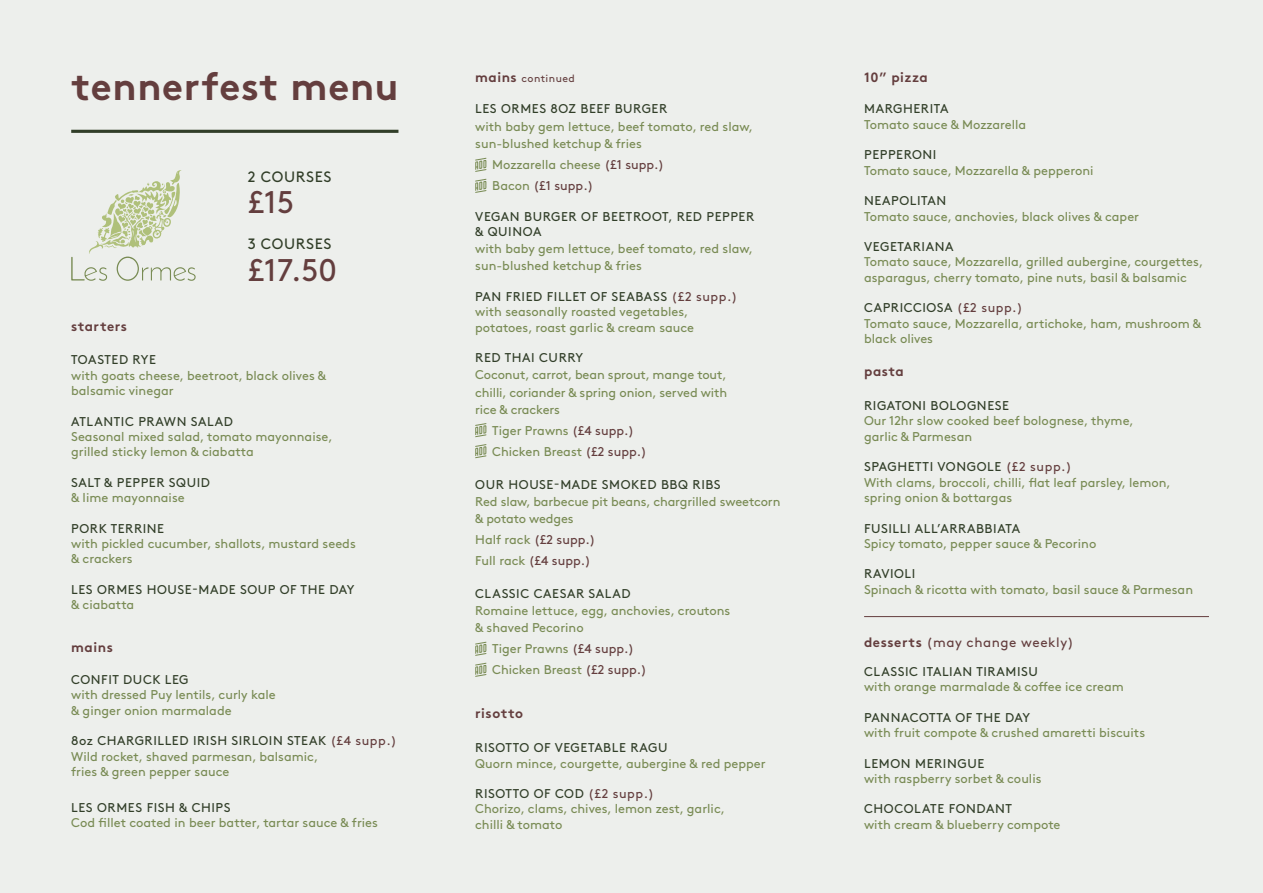
<style>
.page{position:relative;width:1263px;height:893px;background:#edefec}
.page>*{position:absolute;margin:0;border:0;box-sizing:border-box;transform-origin:0 0}
.t1{font:700 39px "Brown";letter-spacing:.02em;color:#643e3e}
.t2{font:31.35px/67.5px "Brown";color:#643e3e}
.t3{font:15px "Brown";letter-spacing:.045em;color:#313e28}
.t4{font:700 13.5px "Brown";letter-spacing:.04em;color:#643e3e}
.t5{font:13.5px "Brown";letter-spacing:.04em;color:#643e3e}
.t6{font:12.75px/15.3px "Brown";color:#798b54}
.t7{font:12.75px/15.3px "Brown";letter-spacing:.045em;color:#313e28}
.t8{font:12.75px/21px "Brown";color:#643e3e}
.t9{font:10.5px "Brown";letter-spacing:.04em;color:#643e3e}
.s1{color:#313e28}
.s2{color:#643e3e}
.s3{font-weight:700;font-size:13.5px}
.s4{color:#798b54}
.s5{font-weight:700}
</style>
<div class="page">
<hr style="left:71px;top:130px;width:327px;height:3px;background:#313e28">
<svg style="left:475px;top:158px;width:11px;height:14px"></svg>
<svg style="left:475px;top:423px;width:11px;height:14px"></svg>
<svg style="left:475px;top:642px;width:11px;height:14px"></svg>
<svg style="left:475px;top:179px;width:11px;height:14px"></svg>
<svg style="left:475px;top:444px;width:11px;height:14px"></svg>
<svg style="left:475px;top:663px;width:11px;height:14px"></svg>
<hr style="left:864px;top:616px;width:345px;height:1px;background:#643e3e">
<svg style="left:71px;top:170px;width:125px;height:111px"></svg>
<h1 class="t1" style="left:71px;top:55px;width:329px">tennerfest menu</h1>
<p class="t4" style="left:71px;top:315px;width:57px">starters</p>
<p class="t3" style="left:248px;top:165px;width:85px">2 COURSES</p>
<h2 class="t2" style="left:248px;top:166px;width:91px">£15 £17.50</h2>
<p class="t3" style="left:248px;top:232px;width:85px">3 COURSES</p>
<p class="t7" style="left:71px;top:351px;width:86px">TOASTED RYE</p>
<p class="t6" style="left:71px;top:366px;width:257px">with goats cheese, beetroot, black olives &amp; balsamic vinegar</p>
<p class="t7" style="left:71px;top:412px;width:163px">ATLANTIC PRAWN SALAD</p>
<p class="t6" style="left:71px;top:428px;width:263px">Seasonal mixed salad, tomato mayonnaise, grilled sticky lemon &amp; ciabatta</p>
<p class="t7" style="left:71px;top:474px;width:140px">SALT &amp; PEPPER SQUID</p>
<p class="t6" style="left:71px;top:489px;width:115px">&amp; lime mayonnaise</p>
<p class="t7" style="left:71px;top:519px;width:94px">PORK TERRINE</p>
<p class="t6" style="left:71px;top:535px;width:286px">with pickled cucumber, shallots, mustard seeds &amp; crackers</p>
<p class="t7" style="left:71px;top:581px;width:285px">LES ORMES HOUSE-MADE SOUP OF THE DAY</p>
<p class="t6" style="left:71px;top:596px;width:65px">&amp; ciabatta</p>
<p class="t4" style="left:71px;top:637px;width:43px">mains</p>
<p class="t7" style="left:71px;top:671px;width:119px">CONFIT DUCK LEG</p>
<p class="t6" style="left:71px;top:686px;width:206px">with dressed Puy lentils, curly kale &amp; ginger onion marmalade</p>
<p class="t6" style="left:71px;top:732px;width:327px"><span class="s1">8oz CHARGRILLED IRISH SIRLOIN STEAK</span> <span class="s2">(£4 supp.)<br></span>Wild rocket, shaved parmesan, balsamic,<br>fries &amp; green pepper sauce</p>
<p class="t7" style="left:71px;top:799px;width:161px">LES ORMES FISH &amp; CHIPS</p>
<p class="t6" style="left:71px;top:814px;width:308px">Cod fillet coated in beer batter, tartar sauce &amp; fries</p>
<p class="t9" style="left:475px;top:70px;width:101px"><span class="s3">mains</span> continued</p>
<p class="t7" style="left:475px;top:100px;width:193px">LES ORMES 8OZ BEEF BURGER</p>
<p class="t6" style="left:475px;top:117px;width:279px;line-height:17.2px">with baby gem lettuce, beef tomato, red slaw, sun-blushed ketchup &amp; fries</p>
<p class="t6" style="left:492px;top:153px;width:174px;line-height:21px">Mozzarella cheese <span class="s2">(£1 supp.)<br></span>Bacon <span class="s2">(£1 supp.)</span></p>
<p class="t7" style="left:475px;top:207px;width:280px">VEGAN BURGER OF BEETROOT, RED PEPPER &amp; QUINOA</p>
<p class="t6" style="left:475px;top:239px;width:279px;line-height:17.2px">with baby gem lettuce, beef tomato, red slaw, sun-blushed ketchup &amp; fries</p>
<p class="t6" style="left:475px;top:288px;width:264px"><span class="s1">PAN FRIED FILLET OF SEABASS</span> <span class="s2">(£2 supp.) </span>with seasonally roasted vegetables, potatoes, roast garlic &amp; cream sauce</p>
<p class="t7" style="left:475px;top:349px;width:109px">RED THAI CURRY</p>
<p class="t6" style="left:475px;top:365px;width:253px;line-height:17.2px;text-align:justify">Coconut, carrot, bean sprout, mange tout, chilli, coriander &amp; spring onion, served with rice &amp; crackers</p>
<p class="t6" style="left:492px;top:419px;width:156px;line-height:21px">Tiger Prawns <span class="s2">(£4 supp.)<br></span>Chicken Breast <span class="s2">(£2 supp.)</span></p>
<p class="t7" style="left:475px;top:475px;width:247px">OUR HOUSE-MADE SMOKED BBQ RIBS</p>
<p class="t6" style="left:475px;top:492px;width:307px;line-height:17.2px">Red slaw, barbecue pit beans, chargrilled sweetcorn &amp; potato wedges</p>
<p class="t8" style="left:475px;top:528px;width:122px"><span class="s4">Half rack</span> (£2 supp.)<br><span class="s4">Full rack</span> (£4 supp.)</p>
<p class="t7" style="left:475px;top:584px;width:157px">CLASSIC CAESAR SALAD</p>
<p class="t6" style="left:475px;top:601px;width:257px;line-height:17.2px">Romaine lettuce, egg, anchovies, croutons &amp; shaved Pecorino</p>
<p class="t6" style="left:492px;top:637px;width:156px;line-height:21px">Tiger Prawns <span class="s2">(£4 supp.)<br></span>Chicken Breast <span class="s2">(£2 supp.)</span></p>
<p class="t4" style="left:475px;top:703px;width:49px">risotto</p>
<p class="t7" style="left:475px;top:739px;width:194px">RISOTTO OF VEGETABLE RAGU</p>
<p class="t6" style="left:475px;top:754px;width:292px">Quorn mince, courgette, aubergine &amp; red pepper</p>
<p class="t6" style="left:475px;top:785px;width:251px"><span class="s1">RISOTTO OF COD</span> <span class="s2">(£2 supp.)<br></span>Chorizo, clams, chives, lemon zest, garlic, chilli &amp; tomato</p>
<p class="t4" style="left:864px;top:66px;width:65px">10” pizza</p>
<p class="t7" style="left:864px;top:100px;width:86px">MARGHERITA</p>
<p class="t6" style="left:864px;top:116px;width:164px">Tomato sauce &amp; Mozzarella</p>
<p class="t7" style="left:864px;top:146px;width:74px">PEPPERONI</p>
<p class="t6" style="left:864px;top:162px;width:231px">Tomato sauce, Mozzarella &amp; pepperoni</p>
<p class="t7" style="left:864px;top:192px;width:84px">NEAPOLITAN</p>
<p class="t6" style="left:864px;top:207px;width:277px">Tomato sauce, anchovies, black olives &amp; caper</p>
<p class="t7" style="left:864px;top:238px;width:91px">VEGETARIANA</p>
<p class="t6" style="left:864px;top:253px;width:341px">Tomato sauce, Mozzarella, grilled aubergine, courgettes, asparagus, cherry tomato, pine nuts, basil &amp; balsamic</p>
<p class="t6" style="left:864px;top:299px;width:338px"><span class="s1">CAPRICCIOSA</span> <span class="s2">(£2 supp.)<br></span>Tomato sauce, Mozzarella, artichoke, ham, mushroom &amp; black olives</p>
<p class="t4" style="left:864px;top:361px;width:41px">pasta</p>
<p class="t7" style="left:864px;top:397px;width:146px">RIGATONI BOLOGNESE</p>
<p class="t6" style="left:864px;top:412px;width:271px">Our 12hr slow cooked beef bolognese, thyme, garlic &amp; Parmesan</p>
<p class="t6" style="left:864px;top:458px;width:308px"><span class="s1">SPAGHETTI VONGOLE</span> <span class="s2">(£2 supp.)<br></span>With clams, broccoli, chilli, flat leaf parsley, lemon, spring onion &amp; bottargas</p>
<p class="t7" style="left:864px;top:519px;width:158px">FUSILLI ALL’ARRABBIATA</p>
<p class="t6" style="left:864px;top:535px;width:234px">Spicy tomato, pepper sauce &amp; Pecorino</p>
<p class="t7" style="left:864px;top:565px;width:53px">RAVIOLI</p>
<p class="t6" style="left:864px;top:581px;width:330px">Spinach &amp; ricotta with tomato, basil sauce &amp; Parmesan</p>
<p class="t5" style="left:864px;top:632px;width:211px"><span class="s5">desserts</span> (may change weekly)</p>
<p class="t7" style="left:864px;top:663px;width:175px">CLASSIC ITALIAN TIRAMISU</p>
<p class="t6" style="left:864px;top:678px;width:261px">with orange marmalade &amp; coffee ice cream</p>
<p class="t7" style="left:864px;top:708px;width:168px">PANNACOTTA OF THE DAY</p>
<p class="t6" style="left:864px;top:724px;width:283px">with fruit compote &amp; crushed amaretti biscuits</p>
<p class="t7" style="left:864px;top:754px;width:122px">LEMON MERINGUE</p>
<p class="t6" style="left:864px;top:770px;width:179px">with raspberry sorbet &amp; coulis</p>
<p class="t7" style="left:864px;top:800px;width:149px">CHOCOLATE FONDANT</p>
<p class="t6" style="left:864px;top:816px;width:198px">with cream &amp; blueberry compote</p>
</div>
